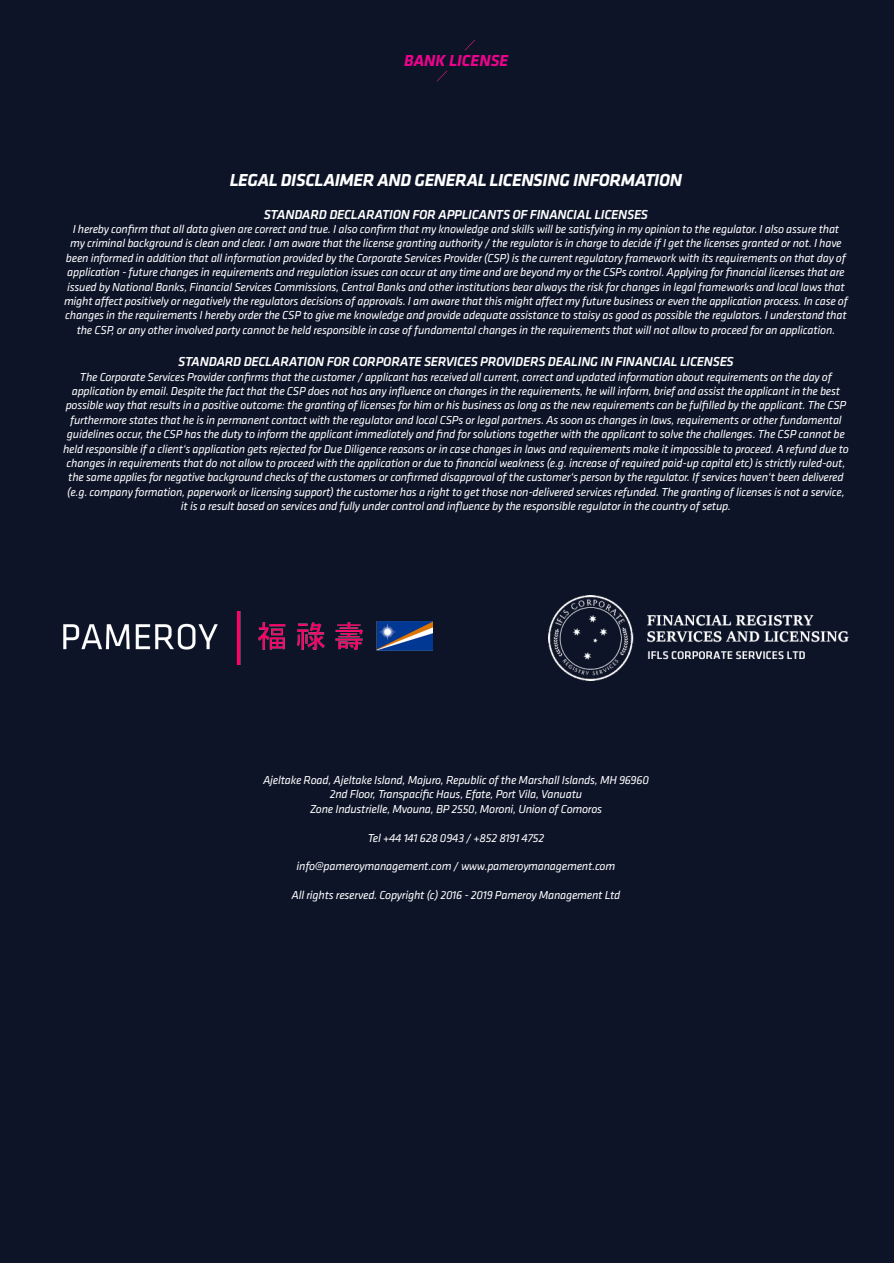
<style>
.page{position:relative;width:894px;height:1263px;background:#fff}
.page>*{position:absolute;margin:0;border:0;box-sizing:border-box;transform-origin:0 0}
.t1{font:italic 700 18px "Klavika";letter-spacing:-.02em;color:#fff}
.t2{font:italic 700 16.5px "Klavika";color:#ed028c}
.t3{font:italic 500 13.5px "Klavika";letter-spacing:-.02em;color:#fff}
.t4{font:italic 12px/14.4px "Klavika";letter-spacing:-.02em;color:#fff;text-align:center}
</style>
<div class="page">
<div style="left:0;top:0;width:893px;height:1263px;background:#0d1428"></div>
<svg style="left:465px;top:40px;width:10px;height:10px"></svg>
<svg style="left:437px;top:71px;width:10px;height:10px"></svg>
<img style="left:548px;top:596px;width:300px;height:85px">
<img style="left:63px;top:612px;width:369px;height:53px">
<h2 class="t2" style="left:404px;top:51px;width:105px">BANK LICENSE</h2>
<h1 class="t1" style="left:230px;top:170px;width:453px">LEGAL DISCLAIMER AND GENERAL LICENSING INFORMATION</h1>
<p class="t3" style="left:264px;top:207px;width:385px">STANDARD DECLARATION FOR APPLICANTS OF FINANCIAL LICENSES</p>
<p class="t4" style="left:64px;top:222px;width:785px">I hereby confirm that all data given are correct and true. I also confirm that my knowledge and skills will be satisfying in my opinion to the regulator. I also assure that my criminal background is clean and clear. I am aware that the license granting authority / the regulator is in charge to decide if I get the licenses granted or not. I have been informed in addition that all information provided by the Corporate Services Provider (CSP) is the current regulatory framework with its requirements on that day of application - future changes in requirements and rregulation issues can occur at any time and are beyond my or the CSPs control. Applying for financial licenses that are issued by National Banks, Financial Services Commissions, Central Banks and other institutions bear always the risk for changes in legal frameworks and local laws that might affect positively or negatively the regulators decisions of approvals. I am aware that this might affect my future business or even the application process. In case of changes in the requirements I hereby order the CSP to give me knowledge and provide adequate assistance to staisy as good as possible the regulators. I understand that the CSP, or any other involved party cannot be held responsible in case of fundamental changes in the requirements that will not allow to proceed for an application.</p>
<p class="t3" style="left:178px;top:354px;width:557px">STANDARD DECLARATION FOR CORPORATE SERVICES PROVIDERS DEALING IN FINANCIAL LICENSES</p>
<p class="t4" style="left:63px;top:370px;width:787px">The Corporate Services Provider confirms that the customer / applicant has received all current, correct and updated information about requirements on the day of application by email. Despite the fact that the CSP does not has any influence on changes in the requirements, he will inform, brief and assist the applicant in the best possible way that results in a positive outcome: the granting of licenses for him or his business as long as the new requirements can be fulfilled by the applicant. The CSP furthermore states that he is in permanent contact with the regulator and local CSPs or legal partners. As soon as changes in laws, requirements or other fundamental guidelines occur, the CSP has the duty to inform the applicant immediately and find for solutions together with the applicant to solve the challenges. The CSP cannot be held responsible if a client‘s application gets rejected for Due Diligence reasons or in case changes in laws and requirements make it impossible to proceed. A refund due to changes in requirements that do not allow to proceed with the application or due to financial weakness (e.g. increase of required paid-up capital etc) is strictly ruled-out, the same applies for negative background checks of the customers or confirmed disapproval of the customer‘s person by the regulator. If services haven‘t been delivered (e.g. company formation, paperwork or licensing support) the customer has a right to get those non-delivered services refunded. The granting of licenses is not a service, it is a result based on services and fully under control and influence by the responsible regulator in the country of setup.</p>
<p class="t4" style="left:263px;top:773px;width:387px">Ajeltake Road, Ajeltake Island, Majuro, Republic of the Marshall Islands, MH 96960<br>2nd Floor, Transpacific Haus, Efate, Port Vila, Vanuatu<br>Zone Industrielle, Mvouna, BP 2550, Moroni, Union of Comoros</p>
<p class="t4" style="left:367px;top:830px;width:178px">Tel +44 141 628 0943 / +852 8191 4752</p>
<p class="t4" style="left:296px;top:859px;width:320px">info@pameroymanagement.com / www.pameroymanagement.com</p>
<p class="t4" style="left:291px;top:888px;width:330px">All rights reserved. Copyright (c) 2016 - 2019 Pameroy Management Ltd</p>
</div>
